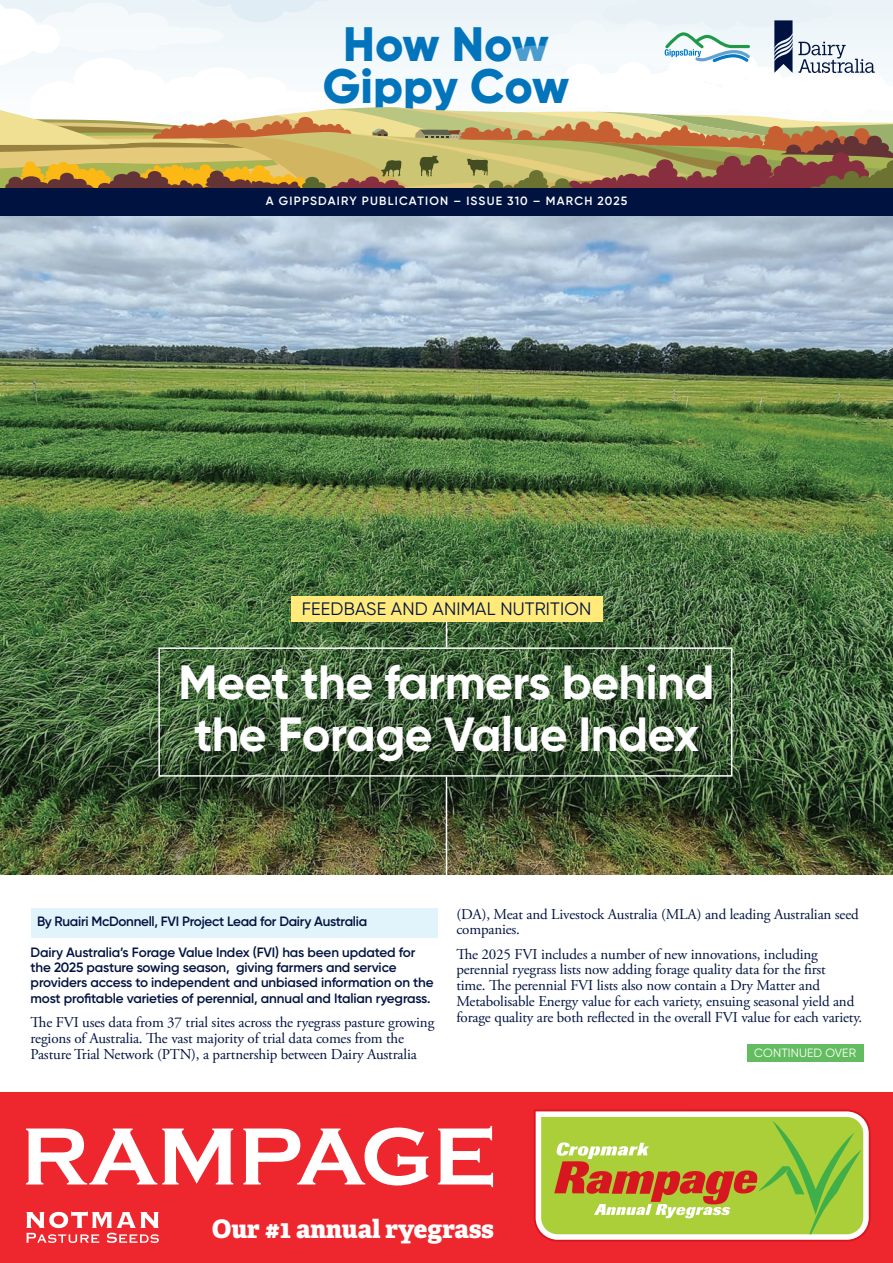
<style>
.page{position:relative;width:893px;height:1263px;background:#fff}
.page>*{position:absolute;margin:0;border:0;box-sizing:border-box;transform-origin:0 0}
.t1{font:700 84px "Copperplate Gothic";color:#fff}
.t2{font:800 48.3px/41.5px "Gilroy";letter-spacing:-.005em;color:#0174bc;text-align:center}
.t3{font:700 48px/52.5px "Gilroy";letter-spacing:-.01em;color:#fff;text-align:center}
.t4{font:800 25.5px "Adelle";color:#fff}
.t5{font:18px "Gilroy";letter-spacing:.01em;color:#001340}
.t6{font:15px/15.8px "Adobe Garamond Pro";letter-spacing:-.01em;color:#001340}
.t7{font:600 13.5px/15.3px "Gilroy";letter-spacing:-.01em;color:#001340}
.t8{font:600 12px "Gilroy";letter-spacing:.1em;color:#fff}
.t9{font:12px "Gilroy";letter-spacing:.01em;color:#fff}
</style>
<div class="page">
<img style="left:0;top:215px;width:893px;height:660px">
<svg style="left:0;top:0;width:893px;height:188px"></svg>
<div style="left:158px;top:647px;width:574px;height:130px;border:2px solid #fff"></div>
<hr style="left:446px;top:617px;width:1px;height:30px;background:#fff">
<hr style="left:446px;top:777px;width:1px;height:98px;background:#fff">
<div style="left:31px;top:908px;width:407px;height:29px;background:#e1f4fc"></div>
<div style="left:747px;top:1044px;width:116px;height:17px;background:#63bd60"></div>
<div style="left:0;top:1093px;width:893px;height:170px;background:#ee272e"></div>
<svg style="left:26px;top:1211px;width:133px;height:32px"></svg>
<svg style="left:534px;top:1109px;width:337px;height:133px;background:#f2b2b2"></svg>
<svg style="left:541px;top:1117px;width:322px;height:117px;background:#adbc3e"></svg>
<div style="left:0;top:188px;width:893px;height:27px;background:#001340"></div>
<div style="left:291px;top:597px;width:312px;height:25px;background:#ffea7a"></div>
<h2 class="t2" style="left:323px;top:23px;width:248px">How Now<br>Gippy Cow</h2>
<p class="t8" style="left:266px;top:194px;width:363px">A GIPPSDAIRY PUBLICATION – ISSUE 310 – MARCH 2025</p>
<p class="t5" style="left:302px;top:598px;width:291px">FEEDBASE AND ANIMAL NUTRITION</p>
<h3 class="t3" style="left:179px;top:655px;width:537px">Meet the farmers behind the Forage Value Index</h3>
<p class="t7" style="left:37px;top:914px;width:332px">By Ruairi McDonnell, FVI Project Lead for Dairy Australia</p>
<p class="t7" style="left:31px;top:944px;width:405px">Dairy Australia’s Forage Value Index (FVI) has been updated for the 2025 pasture sowing season, giving farmers and service providers access to independent and unbiased information on the most profitable varieties of perennial, annual and Italian ryegrass.</p>
<p class="t6" style="left:31px;top:1015px;width:405px">The FVI uses data from 37 trial sites across the ryegrass pasture growing regions of Australia. The vast majority of trial data comes from the<br>Pasture Trial Network (PTN), a partnership between Dairy Australia</p>
<p class="t6" style="left:456px;top:906px;width:404px">(DA), Meat and Livestock Australia (MLA) and leading Australian seed companies.</p>
<p class="t6" style="left:456px;top:946px;width:407px">The 2025 FVI includes a number of new innovations, including perennial ryegrass lists now adding forage quality data for the first<br>time. The perennial FVI lists also now contain a Dry Matter and Metabolisable Energy value for each variety, ensuing seasonal yield and forage quality are both reflected in the overall FVI value for each variety.</p>
<p class="t9" style="left:754px;top:1046px;width:103px">CONTINUED OVER</p>
<h1 class="t1" style="left:21px;top:1110px;width:477px">RAMPAGE</h1>
<h3 class="t4" style="left:212px;top:1212px;width:283px">Our #1 annual ryegrass</h3>
</div>
